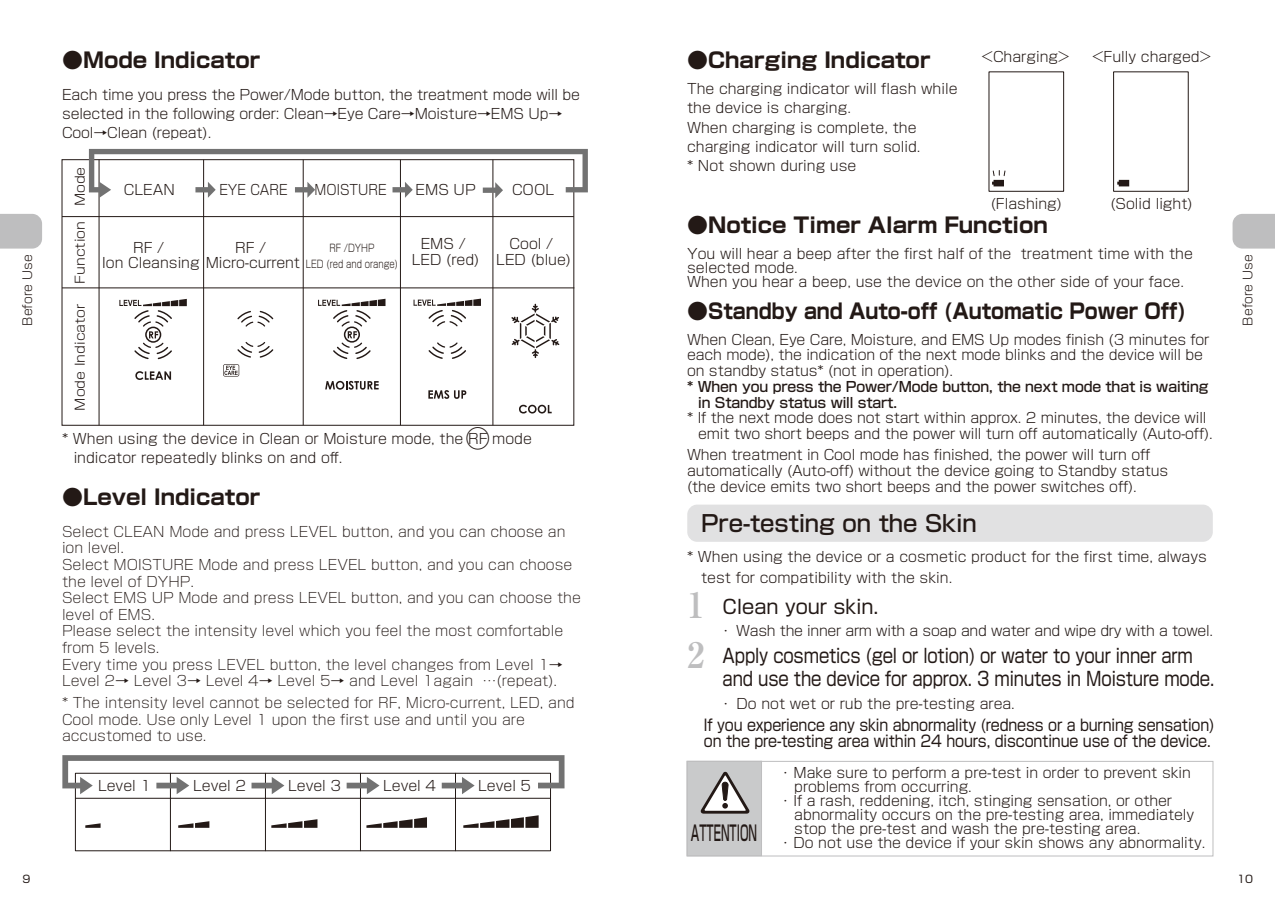
<style>
.page{position:relative;width:1275px;height:903px;background:#fff}
.page>*{position:absolute;margin:0;border:0;box-sizing:border-box;transform-origin:0 0}
.t1{font:300 25.38px "Shin Go Pro";color:#231916}
.t2{font:500 22.75px "Shin Go Pro";color:#231916}
.t3{font:700 21px "Shin Go Pro";color:#231916}
.t4{font:500 21px "Shin Go Pro";color:#231916;scale:.5 1}
.t5{font:19.25px/22.8px "Shin Go Pro";letter-spacing:-.01em;color:#231916;scale:.85 1}
.t6{font:19.25px "Shin Go Pro";letter-spacing:-.01em;color:#231916}
.t7{font:15.75px/15.8px "Shin Go Pro";letter-spacing:-.01em;color:#231916;scale:.9 1}
.t8{font:300 14px/15.8px "Shin Go Pro";letter-spacing:-.005em;color:#231916}
.t9{font:300 expanded 14px/16.6px "Shin Go Pro";color:#231916}
.t10{font:500 14px/15.8px "Shin Go Pro";letter-spacing:-.01em;color:#231916}
.t11{font:300 14px "Shin Go Pro";letter-spacing:-.005em;color:#231916;scale:.9 1}
.t12{font:300 12.6px "Shin Go Pro";color:#231916;scale:1.11 1}
.t13{font:300 12.25px "Shin Go Pro";color:#231916}
.t14{font:300 10.5px/15.8px "Shin Go Pro";color:#231916;text-align:center;scale:.8 1}
.t15{font:10.5px "Shin Go Pro";color:#231916}
.s1{font-family:"Ryumin Pro";font-weight:700;font-size:35px;color:#bebebf}
</style>
<div class="page">
<svg style="left:1232px;top:214px;width:43px;height:35px;background:#c1c1c2"></svg>
<svg style="left:0;top:214px;width:42px;height:35px"></svg>
<hr style="left:170px;top:773px;width:1px;height:78px;background:#231916">
<hr style="left:265px;top:773px;width:1px;height:78px;background:#231916">
<hr style="left:360px;top:773px;width:1px;height:78px;background:#231916">
<hr style="left:455px;top:773px;width:1px;height:78px;background:#231916">
<hr style="left:75px;top:798px;width:475px;height:1px;background:#231916">
<svg style="left:62px;top:755px;width:502px;height:39px"></svg>
<div style="left:989px;top:72px;width:75px;height:119px;border:1px solid #231916"></div>
<svg style="left:992px;top:170px;width:14px;height:16px"></svg>
<svg style="left:1117px;top:180px;width:12px;height:6px"></svg>
<div style="left:1113px;top:72px;width:75px;height:119px;border:1px solid #231916"></div>
<hr style="left:62px;top:216px;width:512px;height:1px;background:#231916">
<hr style="left:62px;top:288px;width:512px;height:1px;background:#231916">
<hr style="left:99px;top:160px;width:1px;height:265px;background:#231916">
<hr style="left:203px;top:160px;width:1px;height:265px;background:#231916">
<hr style="left:303px;top:160px;width:1px;height:265px;background:#231916">
<hr style="left:400px;top:160px;width:1px;height:265px;background:#231916">
<hr style="left:493px;top:160px;width:1px;height:265px;background:#231916">
<svg style="left:89px;top:149px;width:499px;height:49px"></svg>
<svg style="left:428px;top:390px;width:38px;height:9px"></svg>
<svg style="left:428px;top:342px;width:38px;height:17px"></svg>
<svg style="left:413px;top:299px;width:68px;height:27px"></svg>
<svg style="left:519px;top:405px;width:33px;height:8px"></svg>
<svg style="left:511px;top:304px;width:48px;height:54px"></svg>
<svg style="left:325px;top:381px;width:54px;height:9px"></svg>
<svg style="left:318px;top:299px;width:67px;height:60px"></svg>
<svg style="left:135px;top:371px;width:36px;height:9px"></svg>
<svg style="left:119px;top:299px;width:68px;height:60px"></svg>
<svg style="left:85px;top:823px;width:16px;height:5px"></svg>
<svg style="left:178px;top:821px;width:31px;height:7px"></svg>
<svg style="left:271px;top:819px;width:46px;height:9px"></svg>
<svg style="left:366px;top:817px;width:61px;height:11px"></svg>
<svg style="left:463px;top:815px;width:76px;height:13px"></svg>
<div style="left:687px;top:505px;width:526px;height:37px;background:#e1e1e2;border-radius:10px"></div>
<div style="left:687px;top:761px;width:75px;height:95px;background:#c9cacb;border:1px solid #bebebf"></div>
<div style="left:687px;top:761px;width:526px;height:95px;border:1px solid #bebebf"></div>
<svg style="left:700px;top:771px;width:50px;height:43px"></svg>
<svg style="left:223px;top:364px;width:16px;height:12px"></svg>
<svg style="left:237px;top:342px;width:36px;height:16px"></svg>
<svg style="left:237px;top:311px;width:36px;height:16px"></svg>
<h3 class="t3" style="left:62px;top:43px;width:200px">●Mode Indicator</h3>
<h3 class="t3" style="left:687px;top:43px;width:245px">●Charging Indicator</h3>
<p class="t8" style="left:982px;top:47px;width:89px">&lt;Charging&gt;</p>
<p class="t8" style="left:1092px;top:47px;width:121px">&lt;Fully charged&gt;</p>
<p class="t8" style="left:687px;top:77px;width:272px;line-height:19.2px">The charging indicator will flash while the device is charging.<br>When charging is complete, the charging indicator will turn solid.<br>* Not shown during use</p>
<p class="t8" style="left:62px;top:83px;width:520px;line-height:19.2px">Each time you press the Power/Mode button, the treatment mode will be selected in the following order: Clean→Eye Care→Moisture→EMS Up→<br>Cool→Clean (repeat).</p>
<p class="t12" style="left:70px;top:206px;width:37px;rotate:-90deg">Mode</p>
<p class="t12" style="left:70px;top:284px;width:58px;rotate:-90deg">Function</p>
<p class="t12" style="left:70px;top:411px;width:98px;rotate:-90deg">Mode Indicator</p>
<p class="t8" style="left:124px;top:180px;width:53px">CLEAN</p>
<p class="t11" style="left:219px;top:178px;width:77px">EYE CARE</p>
<p class="t11" style="left:315px;top:178px;width:82px">MOISTURE</p>
<p class="t8" style="left:415px;top:180px;width:62px">EMS UP</p>
<p class="t8" style="left:512px;top:180px;width:44px">COOL</p>
<p class="t8" style="left:1110px;top:195px;width:84px">(Solid light)</p>
<p class="t8" style="left:991px;top:195px;width:73px">(Flashing)</p>
<h3 class="t3" style="left:687px;top:209px;width:362px">●Notice Timer Alarm Function</h3>
<p class="t8" style="left:235px;top:238px;width:32px">RF /</p>
<p class="t14" style="left:306px;top:239px;width:117px">RF /DYHP<br>LED (red and orange)</p>
<p class="t8" style="left:496px;top:234px;width:76px;text-align:center">Cool /<br>LED (blue)</p>
<p class="t8" style="left:412px;top:234px;width:69px;text-align:center">EMS /<br>LED (red)</p>
<p class="t8" style="left:102px;top:238px;width:199px;text-indent:31px">RF /<br>Ion Cleansing Micro-current</p>
<p class="t8" style="left:687px;top:245px;width:507px;line-height:14px">You will hear a beep after the first half of the treatment time with the selected mode.<br>When you hear a beep, use the device on the other side of your face.</p>
<p class="t13" style="left:17px;top:325px;width:73px;rotate:-90deg">Before Use</p>
<p class="t13" style="left:1238px;top:325px;width:73px;rotate:-90deg">Before Use</p>
<h3 class="t3" style="left:687px;top:294px;width:500px">●Standby and Auto-off (Automatic Power Off)</h3>
<p class="t8" style="left:687px;top:330px;width:524px">When Clean, Eye Care, Moisture, and EMS Up modes finish (3 minutes for each mode), the indication of the next mode blinks and the device will be on standby status* (not in operation).</p>
<p class="t10" style="left:698px;top:377px;width:512px;text-indent:-11px">* When you press the Power/Mode button, the next mode that is waiting in Standby status will start.</p>
<p class="t8" style="left:698px;top:409px;width:516px;text-indent:-11px">* If the next mode does not start within approx. 2 minutes, the device will emit two short beeps and the power will turn off automatically (Auto-off).</p>
<p class="t8" style="left:687px;top:445px;width:483px">When treatment in Cool mode has finished, the power will turn off automatically (Auto-off) without the device going to Standby status (the device emits two short beeps and the power switches off).</p>
<h1 class="t1" style="left:465px;top:417px;width:27px">○</h1>
<p class="t8" style="left:74px;top:427px;width:460px;line-height:19.2px;text-indent:-12px">* When using the device in Clean or Moisture mode, the RF mode indicator repeatedly blinks on and off.</p>
<h3 class="t3" style="left:62px;top:480px;width:200px">●Level Indicator</h3>
<p class="t9" style="left:62px;top:521px;width:520px">Select CLEAN Mode and press LEVEL button, and you can choose an ion level.<br>Select MOISTURE Mode and press LEVEL button, and you can choose the level of DYHP.<br>Select EMS UP Mode and press LEVEL button, and you can choose the level of EMS.<br>Please select the intensity level which you feel the most comfortable from 5 levels.<br>Every time you press LEVEL button, the level changes from Level 1→ Level 2→ Level 3→ Level 4→ Level 5→ and Level 1again …(repeat).</p>
<p class="t9" style="left:62px;top:693px;width:514px">* The intensity level cannot be selected for RF, Micro-current, LED, and<br>Cool mode. Use only Level 1 upon the first use and until you are accustomed to use.</p>
<p class="t8" style="left:98px;top:776px;width:55px">Level 1</p>
<p class="t8" style="left:193px;top:776px;width:55px">Level 2</p>
<p class="t8" style="left:288px;top:776px;width:55px">Level 3</p>
<p class="t8" style="left:383px;top:776px;width:55px">Level 4</p>
<p class="t8" style="left:478px;top:776px;width:55px">Level 5</p>
<h2 class="t2" style="left:701px;top:505px;width:277px">Pre-testing on the Skin</h2>
<p class="t8" style="left:701px;top:545px;width:507px;line-height:21px;text-indent:-14px">* When using the device or a cosmetic product for the first time, always test for compatibility with the skin.</p>
<h3 class="t6" style="left:687px;top:590px;width:193px"><span class="s1">1</span> Clean your skin.</h3>
<p class="t8" style="left:719px;top:621px;width:496px">・ Wash the inner arm with a soap and water and wipe dry with a towel.</p>
<h3 class="t5" style="left:723px;top:642px;width:580px;text-indent:-36px"><span class="s1">2</span> Apply cosmetics (gel or lotion) or water to your inner arm and use the device for approx. 3 minutes in Moisture mode.</h3>
<p class="t8" style="left:719px;top:694px;width:297px">・ Do not wet or rub the pre-testing area.</p>
<p class="t7" style="left:704px;top:715px;width:569px">If you experience any skin abnormality (redness or a burning sensation) on the pre-testing area within 24 hours, discontinue use of the device.</p>
<h3 class="t4" style="left:691px;top:816px;width:134px">ATTENTION</h3>
<p class="t8" style="left:778px;top:763px;width:414px">・ Make sure to perform a pre-test in order to prevent skin</p>
<p class="t8" style="left:794px;top:777px;width:179px">problems from occurring.</p>
<p class="t8" style="left:778px;top:791px;width:395px">・ If a rash, reddening, itch, stinging sensation, or other</p>
<p class="t8" style="left:794px;top:805px;width:401px">abnormality occurs on the pre-testing area, immediately</p>
<p class="t8" style="left:794px;top:819px;width:347px">stop the pre-test and wash the pre-testing area.</p>
<p class="t8" style="left:778px;top:833px;width:428px">・ Do not use the device if your skin shows any abnormality.</p>
<p class="t15" style="left:23px;top:870px;width:9px">9</p>
<p class="t15" style="left:1237px;top:870px;width:17px">10</p>
</div>
